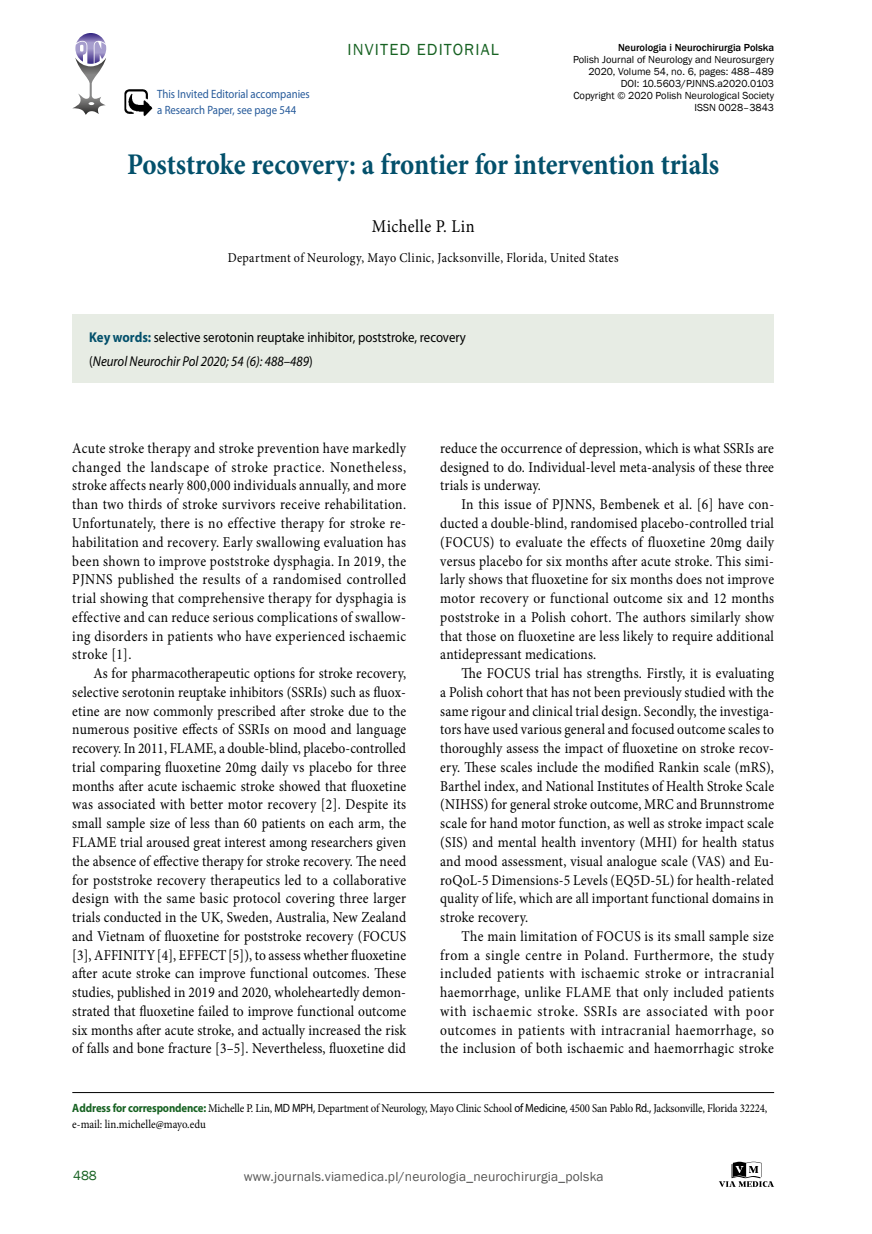
<style>
.page{position:relative;width:872px;height:1234px;background:#fff}
.page>*{position:absolute;margin:0;border:0;box-sizing:border-box;transform-origin:0 0}
.t1{font:700 30px "Minion Pro";letter-spacing:-.005em;color:#03506b;scale:.9 1}
.t2{font:18px "Minion Pro";letter-spacing:.03em;color:#000;scale:.9 1}
.t3{font:16.5px "Franklin Gothic";letter-spacing:.07em;color:#176222}
.t4{font:15px/18.8px "Minion Pro";letter-spacing:.015em;color:#000;text-align:justify;scale:.9 1}
.t5{font:14.25px/23.7px "Myriad Pro";color:#000;scale:.9 1}
.t6{font:13.5px "Minion Pro";letter-spacing:.025em;color:#000;scale:.9 1}
.t7{font:13.5px "Franklin Gothic";letter-spacing:.01em;color:#575756}
.t8{font:13.5px "Franklin Gothic";color:#176222}
.t9{font:12px/16.5px "Minion Pro";letter-spacing:-.015em;color:#000;scale:.9 1}
.t10{font:12px/15.6px "Myriad Pro";color:#275b9b;scale:.9 1}
.t11{font:10.5px/12px "Franklin Gothic";color:#000;text-align:right}
.t12{font:500 10.5px "Franklin Gothic";color:#000}
.s1{font-weight:700;color:#03506b}
.s2{font-style:italic}
.s3{font-family:"Myriad Pro";font-weight:700;color:#176222}
.s4{font-family:"Myriad Pro"}
</style>
<div class="page">
<svg style="left:719px;top:1161px;width:55px;height:25px"></svg>
<svg style="left:72px;top:33px;width:34px;height:82px"></svg>
<hr style="left:72px;top:1091px;width:702px;height:1px;background:#000">
<div style="left:72px;top:314px;width:702px;height:69px;background:#e7ece4"></div>
<img style="left:124px;top:89px;width:29px;height:28px">
<p class="t10" style="left:157px;top:87px;width:171px">This Invited Editorial accompanies a Research Paper, see page 544</p>
<p class="t3" style="left:347px;top:39px;width:153px">INVITED EDITORIAL</p>
<p class="t12" style="left:618px;top:41px;width:157px">Neurologia i Neurochirurgia Polska</p>
<p class="t11" style="left:573px;top:54px;width:203px">Polish Journal of Neurology and Neurosurgery 2020, Volume 54, no. 6, pages: 488–489<br>DOI: 10.5603/PJNNS.a2020.0103<br>Copyright © 2020 Polish Neurological Society ISSN 0028–3843</p>
<h1 class="t1" style="left:127px;top:143px;width:659px">Poststroke recovery: a frontier for intervention trials</h1>
<p class="t2" style="left:372px;top:214px;width:116px">Michelle P. Lin</p>
<p class="t6" style="left:228px;top:248px;width:436px">Department of Neurology, Mayo Clinic, Jacksonville, Florida, United States</p>
<p class="t5" style="left:89px;top:326px;width:420px"><span class="s1">Key words:</span> selective serotonin reuptake inhibitor, poststroke, recovery (<span class="s2">Neurol Neurochir Pol 2020; 54 (6): 488–489</span>)</p>
<p class="t4" style="left:72px;top:439px;width:372px">Acute stroke therapy and stroke prevention have markedly changed the landscape of stroke practice. Nonetheless, stroke affects nearly 800,000 individuals annually, and more than two thirds of stroke survivors receive rehabilitation.<br>Unfortunately, there is no effective therapy for stroke re&shy;habilitation and recovery. Early swallowing evaluation has been shown to improve poststroke dysphagia. In 2019, the PJNNS published the results of a randomised controlled trial showing that comprehensive therapy for dysphagia is effective and can reduce serious complications of swallow&shy;ing disorders in patients who have experienced ischaemic stroke [1].</p>
<p class="t4" style="left:72px;top:664px;width:372px;text-indent:21px">As for pharmacotherapeutic options for stroke recovery, selective serotonin reuptake inhibitors (SSRIs) such as fluox&shy;etine are now commonly prescribed after stroke due to the numerous positive effects of SSRIs on mood and language recovery. In 2011, FLAME, a double-blind, placebo-controlled trial comparing fluoxetine 20mg daily vs placebo for three months after acute ischaemic stroke showed that fluoxetine was associated with better motor recovery [2]. Despite its small sample size of less than 60 patients on each arm, the FLAME trial aroused great interest among researchers given the absence of effective therapy for stroke recovery. The need for poststroke recovery therapeutics led to a collaborative design with the same basic protocol covering three larger trials conducted in the UK, Sweden, Australia, New Zealand and Vietnam of fluoxetine for poststroke recovery (FOCUS [3], AFFINITY[4], EFFECT[5]), to assess whether fluoxetine after acute stroke can improve functional outcomes. These studies, published in 2019 and 2020, wholeheartedly demon&shy;strated that fluoxetine failed to improve functional outcome six months after acute stroke, and actually increased the risk of falls and bone fracture [3–5]. Nevertheless, fluoxetine did</p>
<p class="t4" style="left:440px;top:439px;width:372px">reduce the occurrence of depression, which is what SSRIs are designed to do. Individual-level meta-analysis of these three trials is underway.</p>
<p class="t4" style="left:440px;top:495px;width:372px;text-indent:21px">In this issue of PJNNS, Bembenek et al. [6] have con&shy;ducted a double-blind, randomised placebo-controlled trial (FOCUS) to evaluate the effects of fluoxetine 20mg daily versus placebo for six months after acute stroke. This simi&shy;larly shows that fluoxetine for six months does not improve motor recovery or functional outcome six and 12 months poststroke in a Polish cohort. The authors similarly show that those on fluoxetine are less likely to require additional antidepressant medications.</p>
<p class="t4" style="left:440px;top:664px;width:372px;text-indent:21px">The FOCUS trial has strengths. Firstly, it is evaluating a Polish cohort that has not been previously studied with the same rigour and clinical trial design. Secondly, the investiga&shy;tors have used various general and focused outcome scales to thoroughly assess the impact of fluoxetine on stroke recov&shy;ery. These scales include the modified Rankin scale (mRS), Barthel index, and National Institutes of Health Stroke Scale (NIHSS) for general stroke outcome, MRC and Brunnstrome scale for hand motor function, as well as stroke impact scale (SIS) and mental health inventory (MHI) for health status and mood assessment, visual analogue scale (VAS) and Eu&shy;roQoL-5 Dimensions-5 Levels (EQ5D-5L) for health-related quality of life, which are all important functional domains in stroke recovery.</p>
<p class="t4" style="left:440px;top:926px;width:372px;text-indent:21px">The main limitation of FOCUS is its small sample size from a single centre in Poland. Furthermore, the study included patients with ischaemic stroke or intracranial haemorrhage, unlike FLAME that only included patients with ischaemic stroke. SSRIs are associated with poor outcomes in patients with intracranial haemorrhage, so the inclusion of both ischaemic and haemorrhagic stroke</p>
<p class="t9" style="left:72px;top:1099px;width:773px"><span class="s3">Address for correspondence:</span> Michelle P. Lin, <span class="s4">MD MPH,</span> Department of Neurology, Mayo Clinic School <span class="s4">of Medicine,</span> 4500 San Pablo <span class="s4">Rd.,</span> Jacksonville, Florida 32224, e-mail: lin.michelle@mayo.edu</p>
<p class="t8" style="left:73px;top:1166px;width:25px">488</p>
<p class="t7" style="left:244px;top:1167px;width:361px">www.journals.viamedica.pl/neurologia_neurochirurgia_polska</p>
</div>
